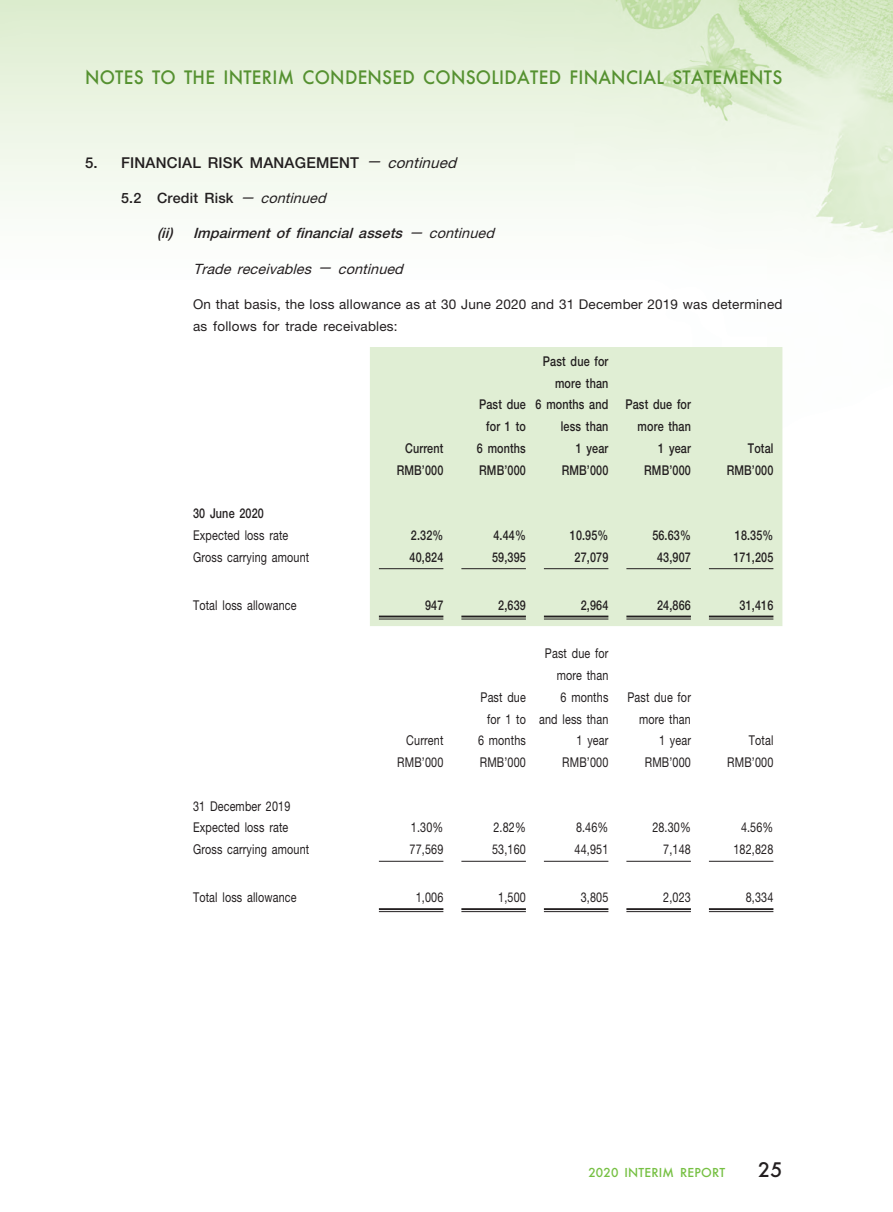
<style>
.page{position:relative;width:893px;height:1212px;background:#fff}
.page>*{position:absolute;margin:0;border:0;box-sizing:border-box;transform-origin:0 0}
.t1{font:500 19.5px "Futura";color:#231f20}
.t2{font:500 18px "Futura";letter-spacing:.015em;color:#559130;scale:.95 1}
._03_H1{font:500 15px "Helvetica Neue LT Std";letter-spacing:.015em;color:#231f20}
._05_____H3{font:italic 500 14.25px "Helvetica Neue LT Std";color:#231f20}
._06_______H4{font:italic 14.25px "Helvetica Neue LT Std";color:#231f20}
._04___H2{font:500 14.25px "Helvetica Neue LT Std";letter-spacing:.015em;color:#231f20}
._14_______P6{font:13.5px/21.8px "Helvetica Neue LT Std";letter-spacing:.015em;color:#231f20;text-align:right;scale:.8 1}
._14_______P6-2{font:500 13.5px/21.8px "Helvetica Neue LT Std";letter-spacing:.015em;color:#231f20;text-align:right;scale:.8 1}
._14_______P6-3{font:13.5px/21.8px "Helvetica Neue LT Std";letter-spacing:.015em;color:#231f20}
.t3{font:500 12px "Futura";letter-spacing:.015em;color:#76c043}
.s1{font-weight:400;font-style:italic}
.s2{font-weight:400}
</style>
<div class="page">
<img style="left:0;top:0;width:893px;height:913px">
<div style="left:370px;top:347px;width:412px;height:279px;background:#e0eed4"></div>
<hr style="left:379px;top:568px;width:64px;height:1px;background:#231f20">
<hr style="left:461px;top:568px;width:65px;height:1px;background:#231f20">
<hr style="left:544px;top:568px;width:64px;height:1px;background:#231f20">
<hr style="left:626px;top:568px;width:65px;height:1px;background:#231f20">
<hr style="left:709px;top:568px;width:64px;height:1px;background:#231f20">
<hr style="left:379px;top:615px;width:64px;height:2px;background:#231f20">
<hr style="left:379px;top:619px;width:64px;height:1px;background:#231f20">
<hr style="left:461px;top:615px;width:65px;height:2px;background:#231f20">
<hr style="left:461px;top:619px;width:65px;height:1px;background:#231f20">
<hr style="left:544px;top:615px;width:64px;height:2px;background:#231f20">
<hr style="left:544px;top:619px;width:64px;height:1px;background:#231f20">
<hr style="left:626px;top:615px;width:65px;height:2px;background:#231f20">
<hr style="left:626px;top:619px;width:65px;height:1px;background:#231f20">
<hr style="left:709px;top:615px;width:64px;height:2px;background:#231f20">
<hr style="left:709px;top:619px;width:64px;height:1px;background:#231f20">
<hr style="left:379px;top:861px;width:64px;height:1px;background:#231f20">
<hr style="left:461px;top:861px;width:65px;height:1px;background:#231f20">
<hr style="left:544px;top:861px;width:64px;height:1px;background:#231f20">
<hr style="left:626px;top:861px;width:65px;height:1px;background:#231f20">
<hr style="left:709px;top:861px;width:64px;height:1px;background:#231f20">
<hr style="left:379px;top:908px;width:64px;height:2px;background:#231f20">
<hr style="left:379px;top:911px;width:64px;height:1px;background:#231f20">
<hr style="left:461px;top:908px;width:65px;height:2px;background:#231f20">
<hr style="left:461px;top:911px;width:65px;height:1px;background:#231f20">
<hr style="left:544px;top:908px;width:64px;height:2px;background:#231f20">
<hr style="left:544px;top:911px;width:64px;height:1px;background:#231f20">
<hr style="left:626px;top:908px;width:65px;height:2px;background:#231f20">
<hr style="left:626px;top:911px;width:65px;height:1px;background:#231f20">
<hr style="left:709px;top:908px;width:64px;height:2px;background:#231f20">
<hr style="left:709px;top:911px;width:64px;height:1px;background:#231f20">
<h2 class="t2" style="left:85px;top:65px;width:735px">NOTES TO THE INTERIM CONDENSED CONSOLIDATED FINANCIAL STATEMENTS</h2>
<p class="_03_H1" style="left:85px;top:153px;width:377px">5. FINANCIAL RISK MANAGEMENT <span class="s1">— continued</span></p>
<p class="_04___H2" style="left:121px;top:189px;width:210px">5.2 Credit Risk <span class="s1">— continued</span></p>
<p class="_05_____H3" style="left:157px;top:225px;width:17px">(ii)</p>
<p class="_05_____H3" style="left:193px;top:225px;width:307px">Impairment of financial assets <span class="s2">— continued</span></p>
<p class="_06_______H4" style="left:193px;top:260px;width:216px">Trade receivables — continued</p>
<p class="_14_______P6-3" style="left:193px;top:293px;width:591px">On that basis, the loss allowance as at 30 June 2020 and 31 December 2019 was determined as follows for trade receivables:</p>
<p class="_14_______P6-2" style="left:405px;top:437px;width:49px">Current</p>
<p class="_14_______P6-2" style="left:477px;top:393px;width:63px">Past due for 1 to<br>6 months</p>
<p class="_14_______P6-2" style="left:535px;top:350px;width:93px">Past due for more than<br>6 months and less than<br>1 year</p>
<p class="_14_______P6-2" style="left:625px;top:393px;width:83px">Past due for more than<br>1 year</p>
<p class="_14_______P6-2" style="left:748px;top:437px;width:34px">Total</p>
<p class="_14_______P6-2" style="left:397px;top:459px;width:60px">RMB’000</p>
<p class="_14_______P6-2" style="left:479px;top:459px;width:60px">RMB’000</p>
<p class="_14_______P6-2" style="left:562px;top:459px;width:60px">RMB’000</p>
<p class="_14_______P6-2" style="left:644px;top:459px;width:60px">RMB’000</p>
<p class="_14_______P6-2" style="left:727px;top:459px;width:60px">RMB’000</p>
<p class="_14_______P6-2" style="left:193px;top:502px;width:90px">30 June 2020</p>
<p class="_14_______P6" style="left:193px;top:524px;width:121px">Expected loss rate</p>
<p class="_14_______P6-2" style="left:411px;top:524px;width:42px">2.32%</p>
<p class="_14_______P6-2" style="left:493px;top:524px;width:42px">4.44%</p>
<p class="_14_______P6-2" style="left:570px;top:524px;width:50px">10.95%</p>
<p class="_14_______P6-2" style="left:652px;top:524px;width:50px">56.63%</p>
<p class="_14_______P6-2" style="left:735px;top:524px;width:50px">18.35%</p>
<p class="_14_______P6" style="left:193px;top:546px;width:147px">Gross carrying amount</p>
<p class="_14_______P6-2" style="left:410px;top:546px;width:44px">40,824</p>
<p class="_14_______P6-2" style="left:492px;top:546px;width:44px">59,395</p>
<p class="_14_______P6-2" style="left:575px;top:546px;width:44px">27,079</p>
<p class="_14_______P6-2" style="left:657px;top:546px;width:44px">43,907</p>
<p class="_14_______P6-2" style="left:733px;top:546px;width:51px">171,205</p>
<p class="_14_______P6" style="left:193px;top:594px;width:131px">Total loss allowance</p>
<p class="_14_______P6-2" style="left:425px;top:594px;width:24px">947</p>
<p class="_14_______P6-2" style="left:498px;top:594px;width:36px">2,639</p>
<p class="_14_______P6-2" style="left:581px;top:594px;width:36px">2,964</p>
<p class="_14_______P6-2" style="left:657px;top:594px;width:44px">24,866</p>
<p class="_14_______P6-2" style="left:740px;top:594px;width:44px">31,416</p>
<p class="_14_______P6" style="left:406px;top:729px;width:48px">Current</p>
<p class="_14_______P6" style="left:478px;top:686px;width:61px">Past due for 1 to<br>6 months</p>
<p class="_14_______P6" style="left:539px;top:642px;width:88px">Past due for more than<br>6 months and less than<br>1 year</p>
<p class="_14_______P6" style="left:627px;top:686px;width:81px">Past due for more than<br>1 year</p>
<p class="_14_______P6" style="left:749px;top:729px;width:32px">Total</p>
<p class="_14_______P6" style="left:397px;top:751px;width:59px">RMB’000</p>
<p class="_14_______P6" style="left:480px;top:751px;width:59px">RMB’000</p>
<p class="_14_______P6" style="left:562px;top:751px;width:59px">RMB’000</p>
<p class="_14_______P6" style="left:645px;top:751px;width:59px">RMB’000</p>
<p class="_14_______P6" style="left:727px;top:751px;width:59px">RMB’000</p>
<p class="_14_______P6" style="left:193px;top:795px;width:123px">31 December 2019</p>
<p class="_14_______P6" style="left:193px;top:816px;width:121px">Expected loss rate</p>
<p class="_14_______P6" style="left:411px;top:816px;width:42px">1.30%</p>
<p class="_14_______P6" style="left:493px;top:816px;width:42px">2.82%</p>
<p class="_14_______P6" style="left:576px;top:816px;width:42px">8.46%</p>
<p class="_14_______P6" style="left:652px;top:816px;width:50px">28.30%</p>
<p class="_14_______P6" style="left:741px;top:816px;width:42px">4.56%</p>
<p class="_14_______P6" style="left:193px;top:838px;width:147px">Gross carrying amount</p>
<p class="_14_______P6" style="left:410px;top:838px;width:44px">77,569</p>
<p class="_14_______P6" style="left:492px;top:838px;width:44px">53,160</p>
<p class="_14_______P6" style="left:575px;top:838px;width:44px">44,951</p>
<p class="_14_______P6" style="left:663px;top:838px;width:36px">7,148</p>
<p class="_14_______P6" style="left:733px;top:838px;width:51px">182,828</p>
<p class="_14_______P6" style="left:193px;top:886px;width:131px">Total loss allowance</p>
<p class="_14_______P6" style="left:416px;top:886px;width:36px">1,006</p>
<p class="_14_______P6" style="left:498px;top:886px;width:36px">1,500</p>
<p class="_14_______P6" style="left:581px;top:886px;width:36px">3,805</p>
<p class="_14_______P6" style="left:663px;top:886px;width:36px">2,023</p>
<p class="_14_______P6" style="left:746px;top:886px;width:36px">8,334</p>
<p class="t3" style="left:588px;top:1164px;width:138px">2020 INTERIM REPORT</p>
<h1 class="t1" style="left:758px;top:1156px;width:26px">25</h1>
</div>
